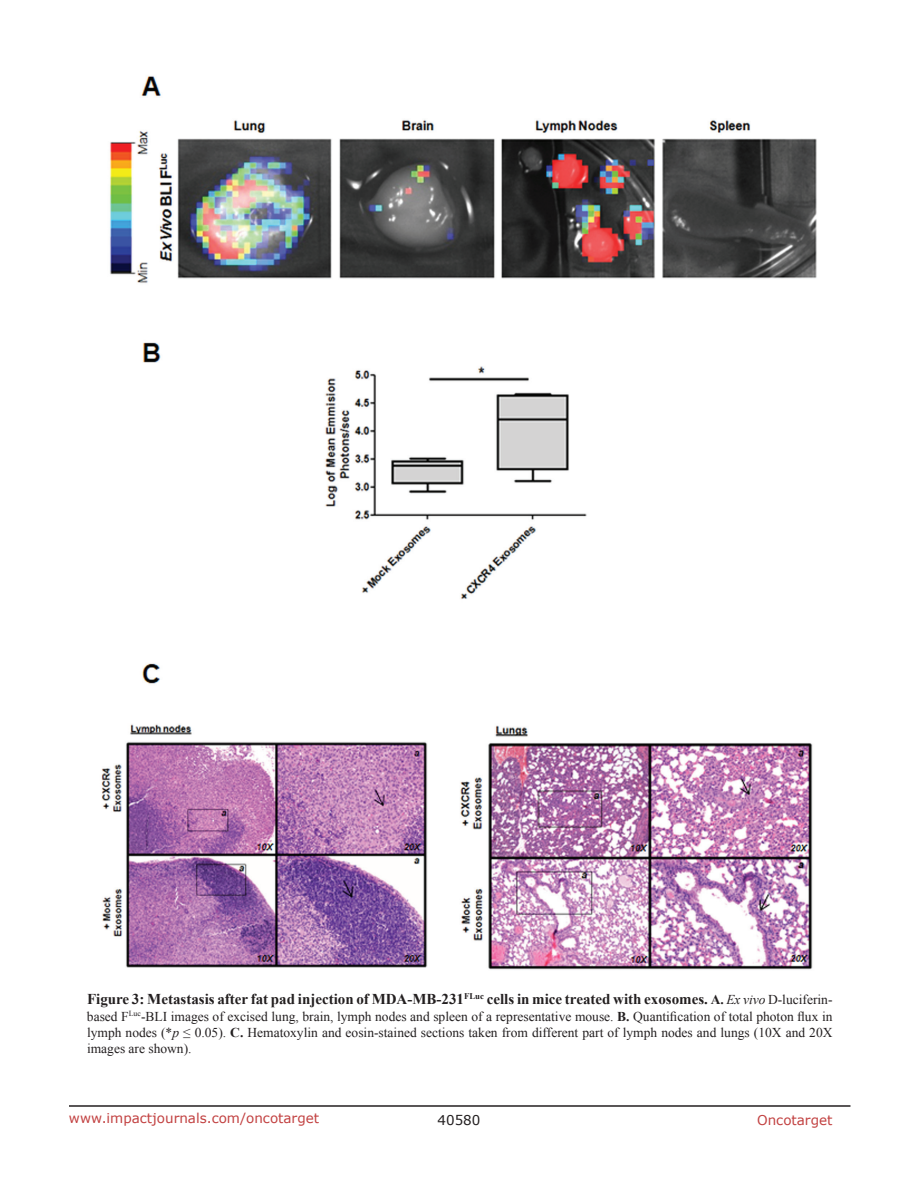
<style>
.page{position:relative;width:918px;height:1188px;background:#fff}
.page>*{position:absolute;margin:0;border:0;box-sizing:border-box;transform-origin:0 0}
.t1{font:700 15px "Times New Roman";color:#231f20}
.t2{font:13.5px/16.2px "Times New Roman";color:#231f20;text-align:justify}
.t3{font:13.5px "Verdana";color:#c24141}
.t4{font:13.5px "Verdana";color:#231f20}
.s1{font-size:13.5px}
.s2{font-weight:400;font-style:italic;font-size:13.5px}
.s3{font-weight:400;font-size:13.5px}
.s4{font-weight:700}
.s5{font-style:italic}
</style>
<div class="page">
<hr style="left:69px;top:1105px;width:781px;height:2px;background:#231f20">
<img style="left:101px;top:76px;width:716px;height:894px">
<p class="t1" style="left:87px;top:989px;width:747px">Figure 3: Metastasis after fat pad injection of MDA-MB-231 <sup>FLuc</sup> cells in mice treated with exosomes. <span class="s1">A.</span> <span class="s2">Ex vivo</span> <span class="s3">D-luciferin-</span></p>
<p class="t2" style="left:87px;top:1008px;width:747px">based F <sup>Luc</sup> -BLI images of excised lung, brain, lymph nodes and spleen of a representative mouse. <span class="s4">B.</span> Quantification of total photon flux in lymph nodes (* <span class="s5">p</span> ≤ 0.05). <span class="s4">C.</span> Hematoxylin and eosin-stained sections taken from different part of lymph nodes and lungs (10X and 20X images are shown).</p>
<p class="t3" style="left:69px;top:1109px;width:252px">www.impactjournals.com/oncotarget</p>
<p class="t4" style="left:438px;top:1111px;width:44px">40580</p>
<p class="t3" style="left:757px;top:1111px;width:77px">Oncotarget</p>
</div>
